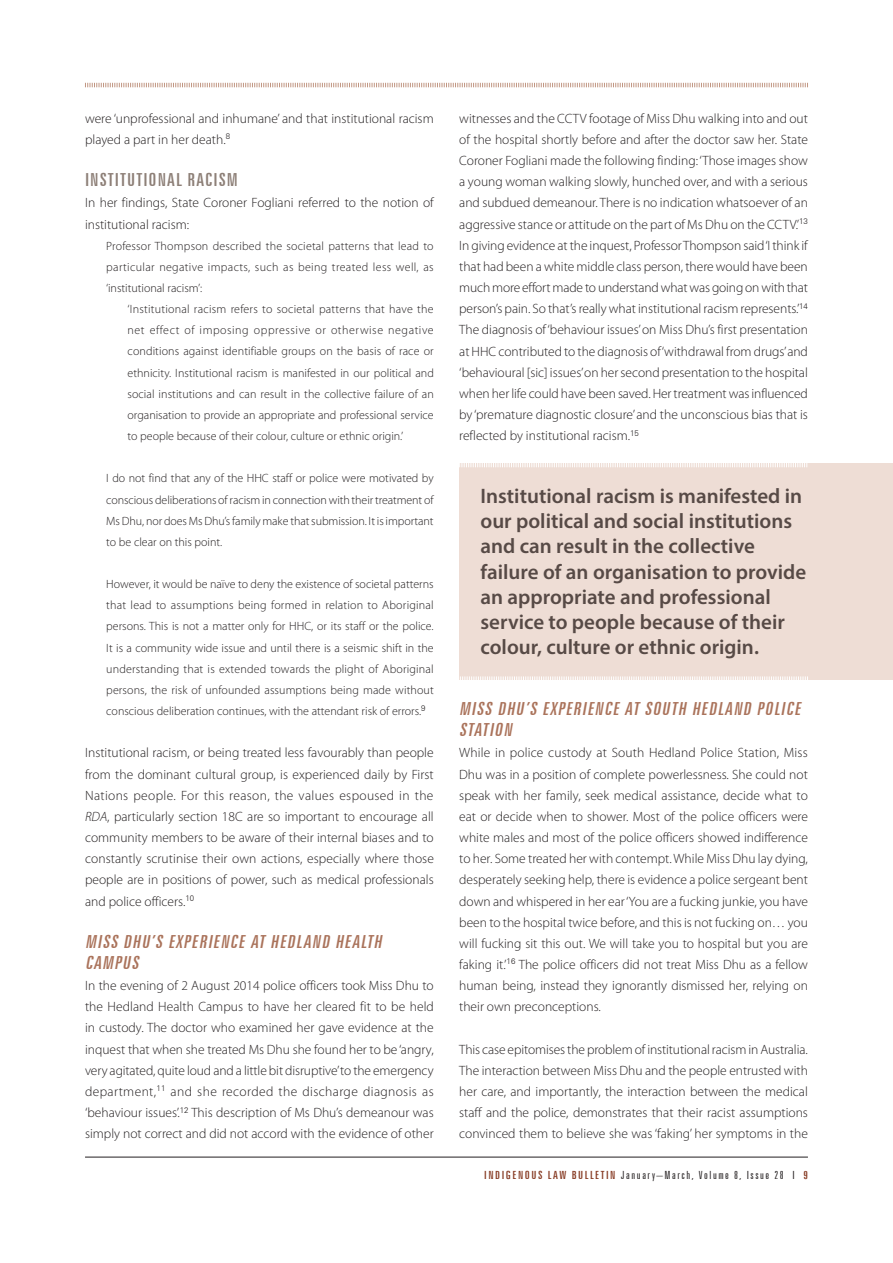
<style>
.page{position:relative;width:893px;height:1263px;background:#fff}
.page>*{position:absolute;margin:0;border:0;box-sizing:border-box;transform-origin:0 0}
.t1{font:600 21px/25.2px "Myriad Pro";color:#574a46}
.t2{font:italic extra-condensed 18px/21.1px "Zurich BT";color:#aa735b;scale:1.15 1}
.t3{font:extra-condensed 18px "Zurich BT";letter-spacing:.05em;color:#8d7f77;scale:1.15 1}
.t4{font:300 13.5px/21.1px "Myriad Pro";color:#231f20;text-align:justify}
.t5{font:300 12px/21.1px "Myriad Pro";color:#231f20;text-align:justify}
.t6{font:300 extra-condensed 11.25px "Zurich BT";letter-spacing:.12em;color:#231f20;scale:1.15 1}
.s1{font-style:italic}
.s2{font-weight:400;color:#883d26}
</style>
<div class="page">
<hr style="left:85px;top:1157px;width:723px;height:1px;background:#231f20">
<svg style="left:85px;top:82px;width:723px;height:6px"></svg>
<div style="left:459px;top:463px;width:434px;height:217px;background:#eeddd5"></div>
<svg style="left:460px;top:676px;width:348px;height:4px"></svg>
<svg style="left:459px;top:463px;width:348px;height:4px"></svg>
<p class="t4" style="left:85px;top:108px;width:350px">were ‘unprofessional and inhumane’ and that institutional racism played a part in her death.<sup>8</sup></p>
<h2 class="t3" style="left:85px;top:170px;width:134px">INSTITUTIONAL RACISM</h2>
<p class="t4" style="left:85px;top:193px;width:350px">In her findings, State Coroner Fogliani referred to the notion of institutional racism:</p>
<p class="t5" style="left:106px;top:235px;width:329px">Professor Thompson described the societal patterns that lead to particular negative impacts, such as being treated less well, as ‘institutional racism’:</p>
<p class="t5" style="left:128px;top:299px;width:308px">‘Institutional racism refers to societal patterns that have the net effect of imposing oppressive or otherwise negative conditions against identifiable groups on the basis of race or ethnicity. Institutional racism is manifested in our political and social institutions and can result in the collective failure of an organisation to provide an appropriate and professional service to people because of their colour, culture or ethnic origin.’</p>
<p class="t5" style="left:106px;top:468px;width:329px">I do not find that any of the HHC staff or police were motivated by conscious deliberations of racism in connection with their treatment of Ms Dhu, nor does Ms Dhu’s family make that submission. It is important to be clear on this point.</p>
<p class="t5" style="left:106px;top:574px;width:329px">However, it would be naïve to deny the existence of societal patterns that lead to assumptions being formed in relation to Aboriginal persons. This is not a matter only for HHC, or its staff or the police.<br>It is a community wide issue and until there is a seismic shift in the understanding that is extended towards the plight of Aboriginal persons, the risk of unfounded assumptions being made without conscious deliberation continues, with the attendant risk of errors.<sup>9</sup></p>
<p class="t4" style="left:85px;top:742px;width:350px">Institutional racism, or being treated less favourably than people from the dominant cultural group, is experienced daily by First Nations people. For this reason, the values espoused in the <span class="s1">RDA</span>, particularly section 18C are so important to encourage all community members to be aware of their internal biases and to constantly scrutinise their own actions, especially where those people are in positions of power, such as medical professionals and police officers.<sup>10</sup></p>
<h2 class="t2" style="left:85px;top:931px;width:263px">MISS DHU’S EXPERIENCE AT HEDLAND HEALTH<br>CAMPUS</h2>
<p class="t4" style="left:85px;top:975px;width:350px">In the evening of 2 August 2014 police officers took Miss Dhu to the Hedland Health Campus to have her cleared fit to be held in custody. The doctor who examined her gave evidence at the inquest that when she treated Ms Dhu she found her to be ‘angry, very agitated, quite loud and a little bit disruptive’to the emergency department,<sup>11</sup> and she recorded the discharge diagnosis as ‘behaviour issues’.<sup>12</sup> This description of Ms Dhu’s demeanour was simply not correct and did not accord with the evidence of other</p>
<p class="t4" style="left:459px;top:108px;width:350px">witnesses and the CCTV footage of Miss Dhu walking into and out of the hospital shortly before and after the doctor saw her. State Coroner Fogliani made the following finding: ‘Those images show a young woman walking slowly, hunched over, and with a serious and subdued demeanour. There is no indication whatsoever of an aggressive stance or attitude on the part of Ms Dhu on the CCTV.’<sup>13<br></sup>In giving evidence at the inquest, Professor Thompson said ‘I think if that had been a white middle class person, there would have been much more effort made to understand what was going on with that person’s pain. So that’s really what institutional racism represents.’<sup>14<br></sup>The diagnosis of ‘behaviour issues’ on Miss Dhu’s first presentation at HHC contributed to the diagnosis of ‘withdrawal from drugs’and ‘behavioural [sic] issues’ on her second presentation to the hospital when her life could have been saved. Her treatment was influenced by ‘premature diagnostic closure’ and the unconscious bias that is reflected by institutional racism.<sup>15</sup></p>
<p class="t1" style="left:480px;top:483px;width:327px">Institutional racism is manifested in our political and social institutions and can result in the collective failure of an organisation to provide an appropriate and professional service to people because of their colour, culture or ethnic origin.</p>
<h2 class="t2" style="left:459px;top:698px;width:302px">MISS DHU’S EXPERIENCE AT SOUTH HEDLAND POLICE<br>STATION</h2>
<p class="t4" style="left:459px;top:742px;width:350px">While in police custody at South Hedland Police Station, Miss Dhu was in a position of complete powerlessness. She could not speak with her family, seek medical assistance, decide what to eat or decide when to shower. Most of the police officers were white males and most of the police officers showed indifference to her. Some treated her with contempt. While Miss Dhu lay dying, desperately seeking help, there is evidence a police sergeant bent down and whispered in her ear ‘You are a fucking junkie, you have been to the hospital twice before, and this is not fucking on… you will fucking sit this out. We will take you to hospital but you are faking it.’<sup>16</sup> The police officers did not treat Miss Dhu as a fellow human being, instead they ignorantly dismissed her, relying on their own preconceptions.</p>
<p class="t4" style="left:459px;top:1039px;width:350px">This case epitomises the problem of institutional racism in Australia.<br>The interaction between Miss Dhu and the people entrusted with her care, and importantly, the interaction between the medical staff and the police, demonstrates that their racist assumptions convinced them to believe she was ‘faking’ her symptoms in the</p>
<p class="t6" style="left:484px;top:1169px;width:283px"><span class="s2">INDIGENOUS LAW BULLETIN</span> January–March, Volume 8, Issue 28 I <span class="s2">9</span></p>
</div>
